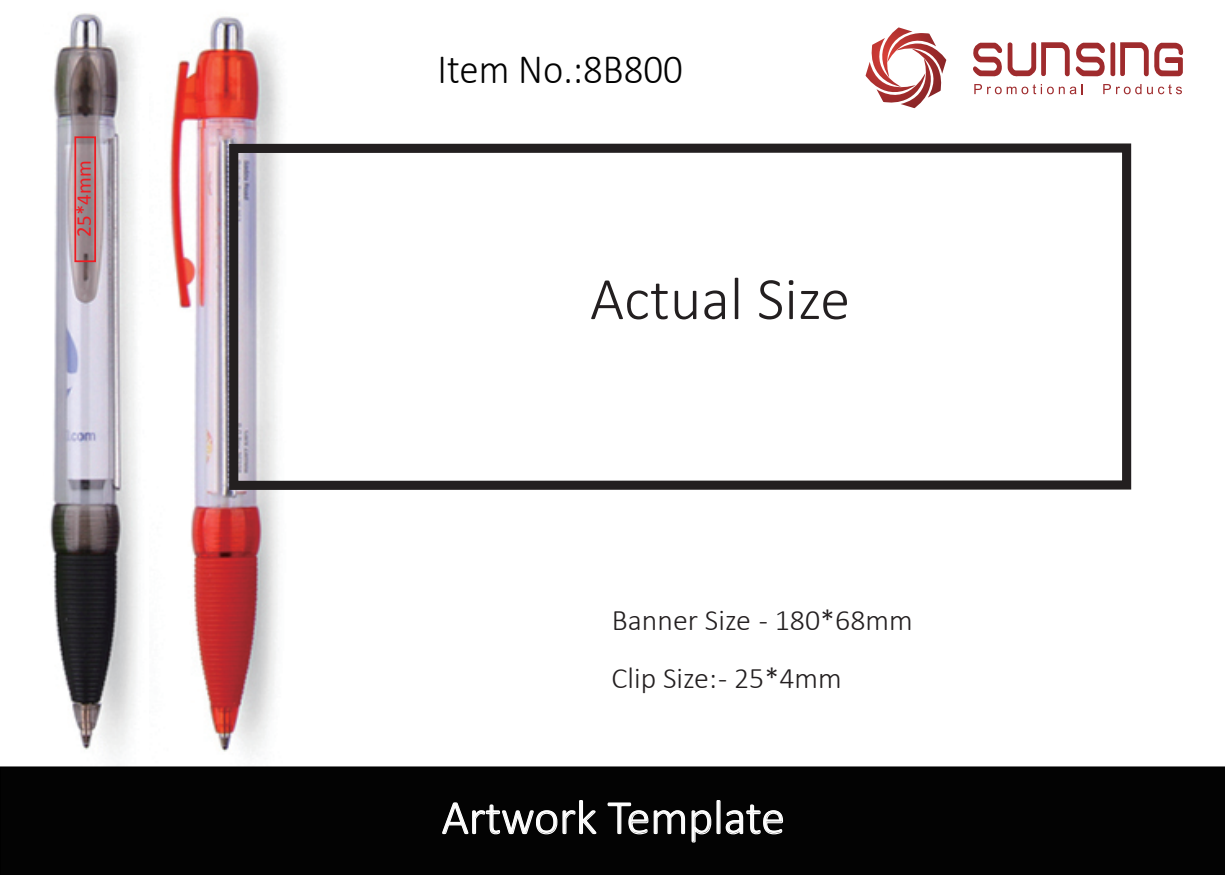
<style>
.page{position:relative;width:1225px;height:875px;background:#fff}
.page>*{position:absolute;margin:0;border:0;box-sizing:border-box;transform-origin:0 0}
.t1{font:300 60.55px "Calibri";color:#231f20}
.t2{font:300 47.95px "Calibri";color:#fff}
.t3{font:300 42px "Calibri";color:#030303;scale:.93 1}
.t4{font:300 29.93px "Calibri";color:#231f20}
.t5{font:21px "Calibri";color:#ee1d23}
</style>
<div class="page">
<img style="left:169px;top:16px;width:113px;height:740px">
<img style="left:49px;top:13px;width:90px;height:743px">
<div style="left:74px;top:136px;width:22px;height:126px;border:2px solid #ee1d23"></div>
<svg style="left:973px;top:43px;width:29px;height:33px"></svg>
<svg style="left:1008px;top:42px;width:97px;height:35px"></svg>
<div style="left:1110px;top:42px;width:5px;height:34px;background:#9f2b2d;border-radius:2px"></div>
<svg style="left:1120px;top:42px;width:63px;height:34px"></svg>
<svg style="left:974px;top:84px;width:109px;height:10px"></svg>
<svg style="left:1103px;top:84px;width:79px;height:10px"></svg>
<svg style="left:865px;top:27px;width:82px;height:82px"></svg>
<div style="left:0;top:766px;width:1225px;height:109px;background:#030303"></div>
<svg style="left:442px;top:797px;width:155px;height:43px"></svg>
<svg style="left:607px;top:799px;width:177px;height:44px"></svg>
<div style="left:229px;top:143px;width:902px;height:347px;border:9px solid #231f20"></div>
<p class="t5" style="left:70px;top:237px;width:77px;rotate:-90deg">25*4mm</p>
<h3 class="t3" style="left:438px;top:43px;width:265px">Item No.:8B800</h3>
<h1 class="t1" style="left:590px;top:261px;width:262px">Actual Size</h1>
<p class="t4" style="left:612px;top:602px;width:302px">Banner Size - 180*68mm</p>
<p class="t4" style="left:612px;top:659px;width:232px">Clip Size: - 25*4mm</p>
<h2 class="t2" style="left:442px;top:788px;width:345px">Artwork Template</h2>
</div>
